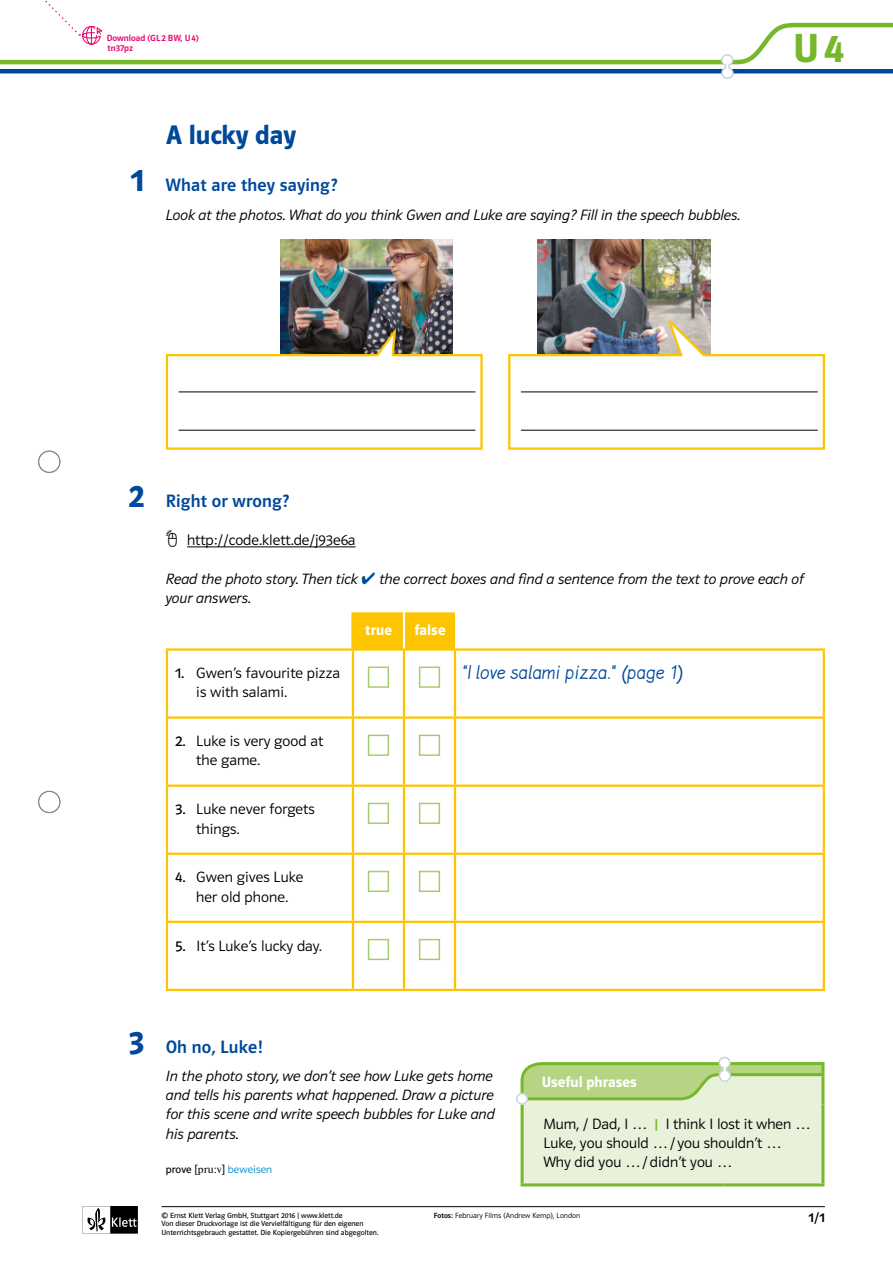
<style>
.page{position:relative;width:893px;height:1263px;background:#fff}
.page>*{position:absolute;margin:0;border:0;box-sizing:border-box;transform-origin:0 0}
.t1{font:42px "Polo 22 K Hfett";color:#76b82a}
.t2{font:33px "Polo ST11 K Hfett";color:#00489a}
.g_titel_3{font:27px "Polo ST11 K Hfett";color:#00489a}
.g_text{font:21px "Lemme Script";letter-spacing:.005em;color:#00489a}
.g_titel_aufgabe_geri{font:18px "Polo ST11 K Krftg";letter-spacing:.01em;color:#00489a}
.g_arbeitsanw{font:18px "Polo ST11 K Krftg";letter-spacing:.01em;color:#00489a}
.g_titel_aufgabe{font:18px "Polo ST11 K Krftg";letter-spacing:.01em;color:#00489a}
.g_arbeitsanw-2{font:15px/19.2px "Polo ST11 K Leicht Kursiv";color:#000}
.g_text_liste_Tabelle{font:15px/19.2px "Polo ST11 K Leicht";letter-spacing:.005em;color:#000}
.g_text-2{font:15px "Polo ST11 K Leicht";color:#000}
.g_text-3{font:15px "Polo ST11 K Hfett";color:#fff}
.t3{font:13.5px "Polo ST11 K Krftg";color:#000}
.g_fussnote{font:10.8px "Polo ST11 K Leicht";letter-spacing:.005em;color:#008bd2}
.Online_Link_1{font:9px/10.5px "Polo ST11 K Krftg";color:#e6006d}
.t4{font:7.5px/8.9px "Polo ST11 K Buch";color:#000}
.t5{font:7.5px "Polo ST11 K Leicht";color:#000}
.s1{color:#00489a}
.s2{font-family:"Polo ST11 K Buch"}
.s3{font-family:"Polo ST11 K Buch";color:#000}
.s4{font-family:"Klett 55 Phon Ser";color:#000}
.s5{font-family:"Polo ST11 K Hfett";font-size:13.8px;color:#76b82a}
.s6{font-family:"Polo ST11 K Krftg"}
</style>
<div class="page">
<svg style="left:0;top:1px;width:893px;height:78px"></svg>
<div style="left:38px;top:451px;width:22px;height:22px;border:1px solid #878787;border-radius:50%"></div>
<div style="left:38px;top:791px;width:22px;height:22px;border:1px solid #878787;border-radius:50%"></div>
<hr style="left:162px;top:1206px;width:663px;height:1px;background:#000">
<svg style="left:83px;top:1206px;width:55px;height:27px"></svg>
<hr style="left:521px;top:1183px;width:203px;height:3px;background:#76b82a">
<hr style="left:724px;top:1183px;width:100px;height:3px;background:#76b82a">
<div style="left:516px;top:1093px;width:12px;height:12px;border:2px solid #c8d3da;border-radius:50%"></div>
<svg style="left:519px;top:1056px;width:305px;height:129px;background:#d8e8c1"></svg>
<hr style="left:187px;top:546px;width:169px;height:1px;background:#000">
<svg style="left:354px;top:612px;width:101px;height:377px"></svg>
<hr style="left:351px;top:612px;width:3px;height:36px;background:#fdc400">
<hr style="left:166px;top:648px;width:187px;height:3px;background:#fdc400">
<hr style="left:455px;top:648px;width:370px;height:3px;background:#fdc400">
<hr style="left:166px;top:651px;width:2px;height:65px;background:#fdc400">
<hr style="left:353px;top:648px;width:51px;height:3px;background:#fdc400">
<hr style="left:352px;top:651px;width:2px;height:65px;background:#fdc400">
<hr style="left:404px;top:648px;width:51px;height:3px;background:#fdc400">
<hr style="left:403px;top:651px;width:2px;height:65px;background:#fdc400">
<hr style="left:454px;top:651px;width:2px;height:65px;background:#fdc400">
<hr style="left:823px;top:651px;width:2px;height:65px;background:#fdc400">
<hr style="left:166px;top:716px;width:187px;height:3px;background:#fdc400">
<hr style="left:166px;top:719px;width:2px;height:65px;background:#fdc400">
<hr style="left:353px;top:716px;width:51px;height:3px;background:#fdc400">
<hr style="left:352px;top:719px;width:2px;height:65px;background:#fdc400">
<hr style="left:404px;top:716px;width:51px;height:3px;background:#fdc400">
<hr style="left:403px;top:719px;width:2px;height:65px;background:#fdc400">
<hr style="left:455px;top:716px;width:370px;height:3px;background:#fdc400">
<hr style="left:454px;top:719px;width:2px;height:65px;background:#fdc400">
<hr style="left:823px;top:719px;width:2px;height:65px;background:#fdc400">
<hr style="left:166px;top:784px;width:187px;height:3px;background:#fdc400">
<hr style="left:166px;top:787px;width:2px;height:66px;background:#fdc400">
<hr style="left:353px;top:784px;width:51px;height:3px;background:#fdc400">
<hr style="left:352px;top:787px;width:2px;height:66px;background:#fdc400">
<hr style="left:404px;top:784px;width:51px;height:3px;background:#fdc400">
<hr style="left:403px;top:787px;width:2px;height:66px;background:#fdc400">
<hr style="left:455px;top:784px;width:370px;height:3px;background:#fdc400">
<hr style="left:454px;top:787px;width:2px;height:66px;background:#fdc400">
<hr style="left:823px;top:787px;width:2px;height:66px;background:#fdc400">
<hr style="left:166px;top:853px;width:187px;height:2px;background:#fdc400">
<hr style="left:166px;top:855px;width:2px;height:66px;background:#fdc400">
<hr style="left:353px;top:853px;width:51px;height:2px;background:#fdc400">
<hr style="left:352px;top:855px;width:2px;height:66px;background:#fdc400">
<hr style="left:404px;top:853px;width:51px;height:2px;background:#fdc400">
<hr style="left:403px;top:855px;width:2px;height:66px;background:#fdc400">
<hr style="left:455px;top:853px;width:370px;height:2px;background:#fdc400">
<hr style="left:454px;top:855px;width:2px;height:66px;background:#fdc400">
<hr style="left:823px;top:855px;width:2px;height:66px;background:#fdc400">
<hr style="left:166px;top:921px;width:187px;height:2px;background:#fdc400">
<hr style="left:166px;top:923px;width:2px;height:66px;background:#fdc400">
<hr style="left:353px;top:921px;width:51px;height:2px;background:#fdc400">
<hr style="left:352px;top:923px;width:2px;height:66px;background:#fdc400">
<hr style="left:404px;top:921px;width:51px;height:2px;background:#fdc400">
<hr style="left:403px;top:923px;width:2px;height:66px;background:#fdc400">
<hr style="left:455px;top:921px;width:370px;height:2px;background:#fdc400">
<hr style="left:454px;top:923px;width:2px;height:66px;background:#fdc400">
<hr style="left:823px;top:923px;width:2px;height:66px;background:#fdc400">
<hr style="left:166px;top:989px;width:187px;height:2px;background:#fdc400">
<hr style="left:353px;top:989px;width:51px;height:2px;background:#fdc400">
<hr style="left:404px;top:989px;width:51px;height:2px;background:#fdc400">
<hr style="left:455px;top:989px;width:370px;height:2px;background:#fdc400">
<hr style="left:403px;top:612px;width:2px;height:36px;background:#fff">
<div style="left:368px;top:666px;width:21px;height:22px;border:2px solid #a8cc6d"></div>
<div style="left:419px;top:666px;width:21px;height:22px;border:2px solid #a8cc6d"></div>
<div style="left:368px;top:735px;width:21px;height:21px;border:2px solid #a8cc6d"></div>
<div style="left:419px;top:735px;width:21px;height:21px;border:2px solid #a8cc6d"></div>
<div style="left:368px;top:803px;width:21px;height:21px;border:2px solid #a8cc6d"></div>
<div style="left:419px;top:803px;width:21px;height:21px;border:2px solid #a8cc6d"></div>
<div style="left:368px;top:871px;width:21px;height:21px;border:2px solid #a8cc6d"></div>
<div style="left:419px;top:871px;width:21px;height:21px;border:2px solid #a8cc6d"></div>
<div style="left:368px;top:939px;width:21px;height:21px;border:2px solid #a8cc6d"></div>
<div style="left:419px;top:939px;width:21px;height:21px;border:2px solid #a8cc6d"></div>
<img style="left:280px;top:239px;width:173px;height:85px">
<img style="left:538px;top:239px;width:172px;height:74px">
<svg style="left:165px;top:324px;width:318px;height:126px"></svg>
<svg style="left:508px;top:313px;width:317px;height:137px"></svg>
<hr style="left:179px;top:391px;width:296px;height:1px;background:#000">
<hr style="left:179px;top:430px;width:296px;height:1px;background:#000">
<hr style="left:521px;top:391px;width:297px;height:1px;background:#000">
<hr style="left:521px;top:430px;width:297px;height:1px;background:#000">
<p class="Online_Link_1" style="left:107px;top:33px;width:94px">Download (GL 2 BW, U4) tn37pz</p>
<p class="t2" style="left:131px;top:162px;width:15px">1</p>
<p class="g_titel_3" style="left:166px;top:119px;width:132px">A lucky day</p>
<p class="g_titel_aufgabe_geri" style="left:165px;top:175px;width:173px">What are they saying?</p>
<p class="g_arbeitsanw-2" style="left:166px;top:205px;width:576px">Look at the photos. What do you think Gwen and Luke are saying? Fill in the speech bubbles.</p>
<h1 class="t1" style="left:793px;top:26px;width:52px">U 4</h1>
<p class="t2" style="left:129px;top:477px;width:18px">2</p>
<p class="g_arbeitsanw" style="left:166px;top:491px;width:125px">Right or wrong?</p>
<p class="g_text-2" style="left:187px;top:532px;width:170px">http://code.klett.de/j93e6a</p>
<p class="g_arbeitsanw-2" style="left:166px;top:569px;width:640px">Read the photo story. Then tick <span class="s1">✔</span> the correct boxes and find a sentence from the text to prove each of your answers.</p>
<p class="g_text-3" style="left:365px;top:621px;width:28px">true</p>
<p class="g_text-3" style="left:414px;top:621px;width:33px">false</p>
<p class="g_text_liste_Tabelle" style="left:196px;top:664px;width:145px;text-indent:-21px"><span class="s2">1.</span> Gwen’s favourite pizza is with salami.</p>
<p class="g_text" style="left:463px;top:662px;width:223px">“I love salami pizza.“ (page 1)</p>
<p class="g_text_liste_Tabelle" style="left:196px;top:732px;width:128px;text-indent:-21px"><span class="s2">2.</span> Luke is very good at the game.</p>
<p class="g_text_liste_Tabelle" style="left:196px;top:800px;width:120px;text-indent:-21px"><span class="s2">3.</span> Luke never forgets things.</p>
<p class="g_text_liste_Tabelle" style="left:175px;top:868px;width:130px;text-align:center"><span class="s2">4.</span> Gwen gives Luke her old phone.</p>
<p class="g_text_liste_Tabelle" style="left:175px;top:936px;width:148px"><span class="s2">5.</span> It’s Luke’s lucky day.</p>
<p class="t2" style="left:129px;top:1023px;width:18px">3</p>
<p class="g_titel_aufgabe" style="left:166px;top:1036px;width:99px">Oh no, Luke!</p>
<p class="g_arbeitsanw-2" style="left:166px;top:1067px;width:331px">In the photo story, we don’t see how Luke gets home and tells his parents what happened. Draw a picture for this scene and write speech bubbles for Luke and his parents.</p>
<p class="g_fussnote" style="left:166px;top:1164px;width:108px"><span class="s3">prove [</span><span class="s4">pru:v</span><span class="s3">]</span> beweisen</p>
<p class="g_text-3" style="left:542px;top:1073px;width:96px">Useful phrases</p>
<p class="g_text-2" style="left:543px;top:1116px;width:268px">Mum, / Dad, I … <span class="s5">|</span> I think I lost it when …</p>
<p class="g_text-2" style="left:543px;top:1135px;width:239px">Luke, you should …/ you shouldn’t …</p>
<p class="g_text-2" style="left:543px;top:1154px;width:190px">Why did you …/didn’t you …</p>
<p class="t4" style="left:162px;top:1211px;width:218px">© Ernst Klett Verlag GmbH, Stuttgart 2016 | www.klett.de<br>Von dieser Druckvorlage ist die Vervielfältigung für den eigenen<br>Unterrichtsgebrauch gestattet. Die Kopiergebühren sind abgegolten.</p>
<p class="t3" style="left:809px;top:1210px;width:18px">1/1</p>
<p class="t5" style="left:434px;top:1211px;width:148px"><span class="s6">Fotos:</span> February Films (Andrew Kemp), London</p>
</div>
